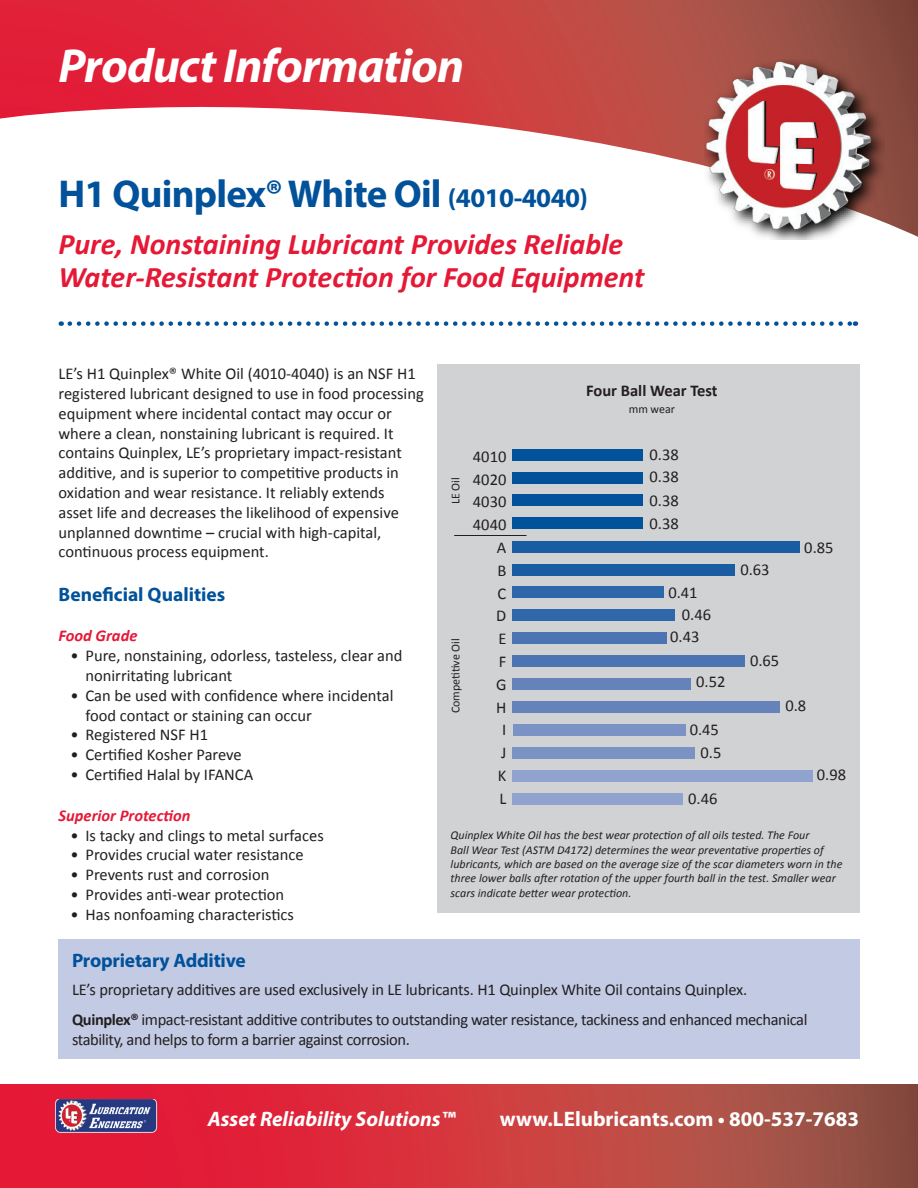
<style>
.page{position:relative;width:918px;height:1188px;background:#fff}
.page>*{position:absolute;margin:0;border:0;box-sizing:border-box;transform-origin:0 0}
.t1{font:italic 700 48px "Myriad Pro";letter-spacing:-.02em;color:#fff}
.t2{font:700 39px "Myriad Pro";letter-spacing:-.02em;color:#01529a}
.t3{font:italic 700 30px/33px "Calibri";color:#e51836}
.t4{font:700 21px "Myriad Pro";color:#fff}
.t5{font:italic 700 21px "Myriad Pro";color:#fff}
.t6{font:700 19.5px "Myriad Pro";letter-spacing:-.005em;color:#01529a}
.t7{font:16.5px/22.8px "Calibri";color:#231f20}
.t8{font:16.5px/30.6px "Calibri";letter-spacing:-.025em;color:#231f20}
.t9{font:italic 700 16.5px "Calibri";color:#e51836}
.t10{font:700 16.5px "Calibri";color:#231f20}
.t11{font:italic 12px/14.4px "Calibri";color:#231f20}
.t12{font:12px "Calibri";color:#231f20}
.s1{font-size:27px}
.s2{font-weight:700}
</style>
<div class="page">
<svg style="left:0;top:0;width:918px;height:237px"></svg>
<svg style="left:0;top:1084px;width:918px;height:104px;background:#c7373e"></svg>
<img style="left:705px;top:60px;width:180px;height:180px">
<img style="left:51px;top:1100px;width:110px;height:36px">
<svg style="left:70px;top:321px;width:786px;height:5px"></svg>
<div style="left:58px;top:939px;width:802px;height:120px;background:#c3cbe4"></div>
<div style="left:437px;top:364px;width:423px;height:549px;background:#d1d2d4"></div>
<hr style="left:454px;top:535px;width:72px;height:1px;background:#231f20">
<div style="left:513px;top:449px;width:130px;height:12px;background:#01529a"></div>
<div style="left:513px;top:632px;width:154px;height:12px;background:#4d74b2"></div>
<div style="left:513px;top:541px;width:287px;height:12px;background:#195ca2"></div>
<div style="left:513px;top:724px;width:173px;height:12px;background:#7a92c4"></div>
<div style="left:513px;top:472px;width:130px;height:12px;background:#01529a"></div>
<div style="left:513px;top:655px;width:232px;height:12px;background:#4d74b2"></div>
<div style="left:513px;top:564px;width:222px;height:12px;background:#195ca2"></div>
<div style="left:513px;top:747px;width:182px;height:12px;background:#7a92c4"></div>
<div style="left:513px;top:494px;width:130px;height:12px;background:#01529a"></div>
<div style="left:513px;top:678px;width:178px;height:12px;background:#6582ba"></div>
<div style="left:513px;top:586px;width:151px;height:12px;background:#2e68aa"></div>
<div style="left:513px;top:770px;width:300px;height:12px;background:#90a3ce"></div>
<div style="left:513px;top:517px;width:130px;height:12px;background:#01529a"></div>
<div style="left:513px;top:701px;width:267px;height:12px;background:#6582ba"></div>
<div style="left:513px;top:609px;width:162px;height:12px;background:#2e68aa"></div>
<div style="left:513px;top:793px;width:170px;height:11px;background:#90a3ce"></div>
<h1 class="t1" style="left:58px;top:35px;width:407px">Product Information</h1>
<h2 class="t2" style="left:58px;top:168px;width:531px">H1 Quinplex® White Oil <span class="s1">(4010-4040)</span></h2>
<h3 class="t3" style="left:58px;top:226px;width:588px">Pure, Nonstaining Lubricant Provides Reliable<br>Water-Resistant Protection for Food Equipment</h3>
<p class="t7" style="left:58px;top:363px;width:367px;line-height:19.8px">LE’s H1 Quinplex® White Oil (4010-4040) is an NSF H1 registered lubricant designed to use in food processing equipment where incidental contact may occur or where a clean, nonstaining lubricant is required. It contains Quinplex, LE’s proprietary impact-resistant additive, and is superior to competitive products in oxidation and wear resistance. It reliably extends<br>asset life and decreases the likelihood of expensive unplanned downtime – crucial with high-capital, continuous process equipment.</p>
<p class="t6" style="left:58px;top:581px;width:168px">Beneficial Qualities</p>
<p class="t9" style="left:58px;top:626px;width:81px">Food Grade</p>
<p class="t7" style="left:85px;top:645px;width:319px;line-height:19.8px;text-indent:-15px">• Pure, nonstaining, odorless, tasteless, clear and nonirritating lubricant</p>
<p class="t7" style="left:85px;top:685px;width:310px;line-height:19.8px;text-indent:-15px">• Can be used with confidence where incidental food contact or staining can occur</p>
<p class="t7" style="left:70px;top:723px;width:139px">• Registered NSF H1</p>
<p class="t7" style="left:70px;top:742px;width:173px">• Certified Kosher Pareve</p>
<p class="t7" style="left:70px;top:762px;width:184px">• Certified Halal by IFANCA</p>
<p class="t9" style="left:58px;top:805px;width:134px">Superior Protection</p>
<p class="t7" style="left:70px;top:823px;width:255px">• Is tacky and clings to metal surfaces</p>
<p class="t7" style="left:70px;top:843px;width:235px">• Provides crucial water resistance</p>
<p class="t7" style="left:70px;top:862px;width:200px">• Prevents rust and corrosion</p>
<p class="t7" style="left:70px;top:882px;width:215px">• Provides anti-wear protection</p>
<p class="t7" style="left:70px;top:902px;width:225px">• Has nonfoaming characteristics</p>
<p class="t6" style="left:72px;top:948px;width:175px">Proprietary Additive</p>
<p class="t8" style="left:72px;top:973px;width:737px">LE’s proprietary additives are used exclusively in LE lubricants. H1 Quinplex White Oil contains Quinplex.<br><span class="s2">Quinplex®</span> impact-resistant additive contributes to outstanding water resistance, tackiness and enhanced mechanical</p>
<p class="t8" style="left:72px;top:1024px;width:339px">stability, and helps to form a barrier against corrosion.</p>
<p class="t10" style="left:586px;top:380px;width:133px">Four Ball Wear Test</p>
<p class="t12" style="left:629px;top:401px;width:48px">mm wear</p>
<p class="t7" style="left:650px;top:442px;width:31px;text-align:justify">0.38<br>0.38<br>0.38<br>0.38</p>
<p class="t7" style="left:473px;top:444px;width:35px;text-align:right">4010<br>4020<br>4030<br>4040<br>A<br>B<br>C<br>D<br>E<br>F<br>G<br>H<br>I<br>J<br>K<br>L</p>
<p class="t12" style="left:448px;top:504px;width:29px;rotate:-90deg">LE Oil</p>
<p class="t7" style="left:804px;top:535px;width:31px">0.85</p>
<p class="t7" style="left:740px;top:558px;width:31px">0.63</p>
<p class="t7" style="left:682px;top:581px;width:31px;line-height:21.6px;text-indent:-13px">0.41<br>0.46</p>
<p class="t7" style="left:670px;top:625px;width:31px">0.43</p>
<p class="t12" style="left:448px;top:713px;width:77px;rotate:-90deg">Competitive Oil</p>
<p class="t7" style="left:750px;top:649px;width:31px">0.65</p>
<p class="t7" style="left:696px;top:670px;width:31px">0.52</p>
<p class="t7" style="left:785px;top:693px;width:22px">0.8</p>
<p class="t7" style="left:690px;top:717px;width:33px;text-align:right">0.45<br>0.5</p>
<p class="t7" style="left:817px;top:762px;width:31px">0.98</p>
<p class="t7" style="left:688px;top:787px;width:31px">0.46</p>
<p class="t11" style="left:451px;top:827px;width:393px">Quinplex White Oil has the best wear protection of all oils tested. The Four<br>Ball Wear Test (ASTM D4172) determines the wear preventative properties of lubricants, which are based on the average size of the scar diameters worn in the three lower balls after rotation of the upper fourth ball in the test. Smaller wear scars indicate better wear protection.</p>
<p class="t5" style="left:208px;top:1105px;width:249px">Asset Reliability Solutions™</p>
<p class="t4" style="left:500px;top:1105px;width:361px">www.LElubricants.com • 800-537-7683</p>
</div>
